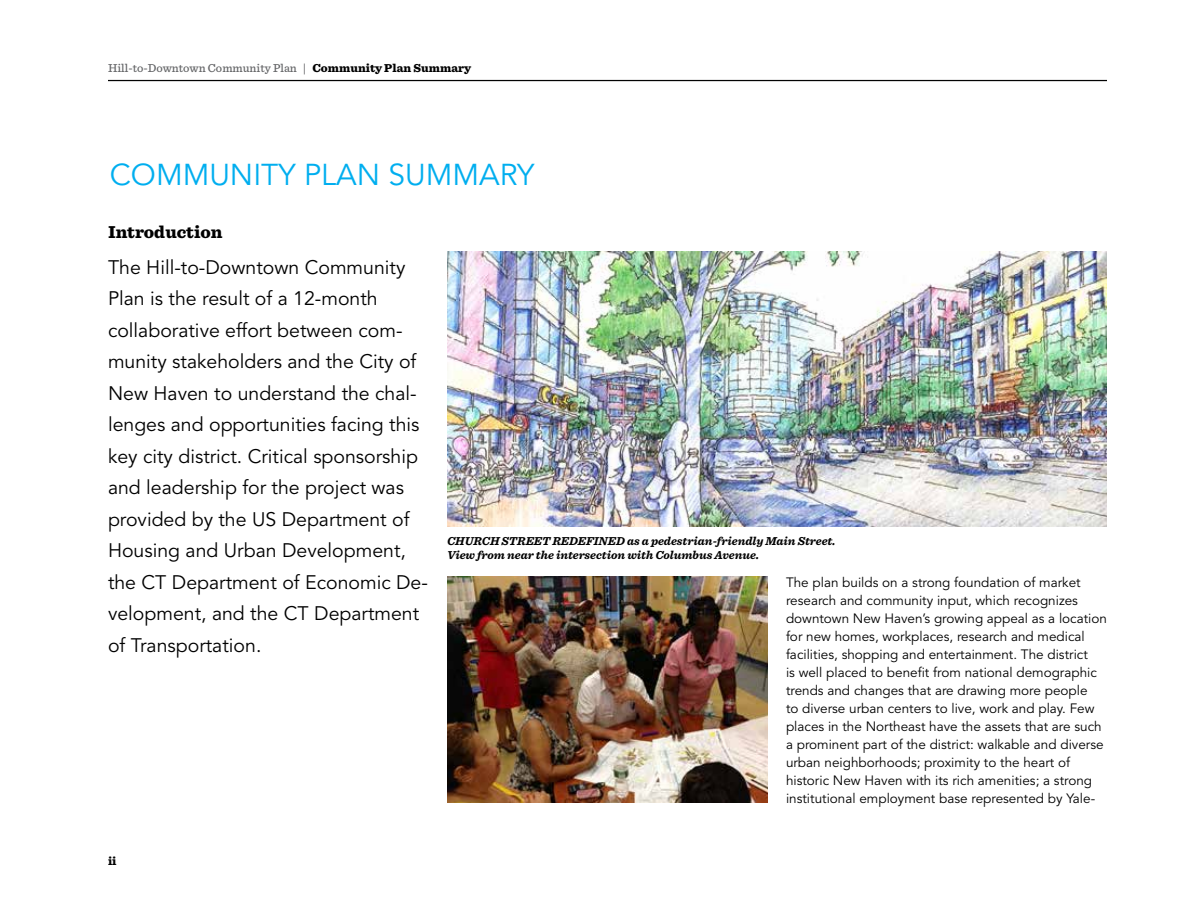
<style>
.page{position:relative;width:1188px;height:918px;background:#fff}
.page>*{position:absolute;margin:0;border:0;box-sizing:border-box;transform-origin:0 0}
.t1{font:30px "Avenir";color:#00aeef}
.t2{font:19.5px/31.5px "Avenir";color:#000}
.t3{font:900 18px "Sentinel";color:#000}
.t4{font:13.5px/18px "Avenir";color:#000}
.t5{font:italic 700 12px/14.4px "Sentinel";color:#000}
.t6{font:500 12px "Sentinel";color:#636466}
.t7{font:900 12px "Sentinel";color:#000}
.s1{font-weight:900;color:#000}
</style>
<div class="page">
<hr style="left:108px;top:80px;width:999px;height:1px;background:#000">
<img style="left:447px;top:576px;width:321px;height:226px">
<img style="left:447px;top:252px;width:660px;height:274px">
<p class="t6" style="left:108px;top:59px;width:365px">Hill-to-Downtown Community Plan | <span class="s1">Community Plan Summary</span></p>
<h1 class="t1" style="left:110px;top:157px;width:426px">COMMUNITY PLAN SUMMARY</h1>
<h3 class="t3" style="left:108px;top:218px;width:116px">Introduction</h3>
<p class="t2" style="left:108px;top:252px;width:321px">The Hill-to-Downtown Community Plan is the result of a 12-month collaborative effort between com&shy;munity stakeholders and the City of New Haven to understand the chal&shy;lenges and opportunities facing this key city district. Critical sponsorship and leadership for the project was provided by the US Department of Housing and Urban Development, the CT Department of Economic De&shy;velopment, and the CT Department of Transportation.</p>
<p class="t7" style="left:108px;top:851px;width:10px">ii</p>
<p class="t5" style="left:447px;top:533px;width:390px">CHURCH STREET REDEFINED as a pedestrian-friendly Main Street.<br>View from near the intersection with Columbus Avenue.</p>
<p class="t4" style="left:786px;top:573px;width:322px">The plan builds on a strong foundation of market research and community input, which recognizes downtown New Haven’s growing appeal as a location for new homes, workplaces, research and medical facilities, shopping and entertainment. The district<br>is well placed to benefit from national demographic trends and changes that are drawing more people<br>to diverse urban centers to live, work and play. Few places in the Northeast have the assets that are such a prominent part of the district: walkable and diverse urban neighborhoods; proximity to the heart of historic New Haven with its rich amenities; a strong institutional employment base represented by Yale-</p>
</div>
